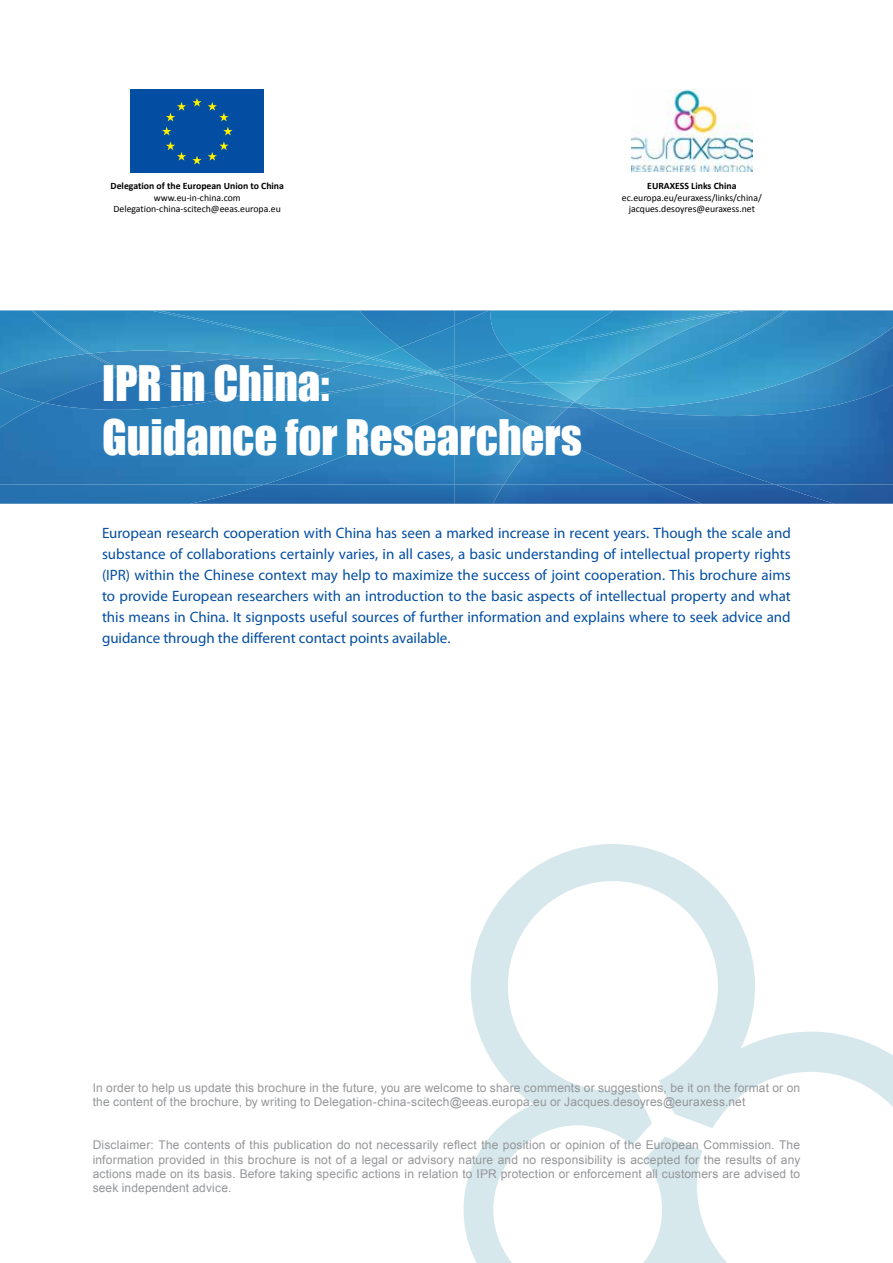
<style>
.page{position:relative;width:893px;height:1263px;background:#fff}
.page>*{position:absolute;margin:0;border:0;box-sizing:border-box;transform-origin:0 0}
.t1{font:45px/54px "Impact";color:#fff}
.t2{font:15px/21px "Myriad Pro";color:#034ea2;text-align:justify}
.t3{font:12px/14.4px "Arial";letter-spacing:.01em;color:#939598}
.t4{font:9.75px/11.7px "Calibri";color:#000;text-align:center}
.t5{font:700 9.75px "Calibri";color:#000}
</style>
<div class="page">
<svg style="left:463px;top:844px;width:430px;height:419px"></svg>
<img style="left:0;top:374px;width:44px;height:8px">
<img style="left:0;top:310px;width:150px;height:64px">
<img style="left:544px;top:354px;width:31px;height:25px">
<img style="left:575px;top:310px;width:318px;height:75px">
<img style="left:264px;top:485px;width:229px;height:19px">
<img style="left:44px;top:358px;width:217px;height:24px">
<img style="left:454px;top:398px;width:50px;height:87px">
<img style="left:493px;top:485px;width:400px;height:19px">
<img style="left:504px;top:385px;width:389px;height:100px">
<img style="left:261px;top:359px;width:95px;height:11px">
<img style="left:588px;top:403px;width:27px;height:4px">
<img style="left:150px;top:310px;width:222px;height:49px">
<img style="left:544px;top:379px;width:59px;height:5px">
<img style="left:600px;top:310px;width:188px;height:71px">
<img style="left:88px;top:353px;width:44px;height:20px">
<img style="left:32px;top:310px;width:59px;height:44px">
<img style="left:129px;top:373px;width:113px;height:9px">
<img style="left:613px;top:311px;width:120px;height:34px">
<img style="left:724px;top:310px;width:24px;height:4px">
<img style="left:0;top:485px;width:264px;height:19px">
<img style="left:0;top:382px;width:454px;height:103px">
<img style="left:454px;top:397px;width:16px;height:8px">
<img style="left:395px;top:382px;width:59px;height:12px">
<img style="left:454px;top:394px;width:20px;height:3px">
<img style="left:356px;top:359px;width:14px;height:4px">
<img style="left:372px;top:347px;width:28px;height:11px">
<img style="left:242px;top:370px;width:94px;height:11px">
<img style="left:336px;top:363px;width:88px;height:18px">
<img style="left:370px;top:358px;width:54px;height:14px">
<img style="left:523px;top:355px;width:37px;height:12px">
<img style="left:509px;top:310px;width:104px;height:44px">
<img style="left:236px;top:381px;width:159px;height:17px">
<img style="left:391px;top:373px;width:33px;height:9px">
<img style="left:509px;top:342px;width:55px;height:13px">
<img style="left:496px;top:382px;width:79px;height:19px">
<img style="left:523px;top:367px;width:21px;height:14px">
<div style="left:481px;top:407px;width:63px;height:25px;background:#398dc1"></div>
<img style="left:657px;top:485px;width:177px;height:19px">
<img style="left:544px;top:407px;width:231px;height:78px">
<img style="left:474px;top:386px;width:100px;height:21px">
<img style="left:568px;top:403px;width:20px;height:5px">
<img style="left:496px;top:381px;width:50px;height:3px">
<img style="left:359px;top:310px;width:95px;height:37px">
<img style="left:488px;top:382px;width:8px;height:4px">
<img style="left:454px;top:355px;width:69px;height:26px">
<img style="left:454px;top:382px;width:34px;height:12px">
<img style="left:454px;top:375px;width:45px;height:7px">
<img style="left:400px;top:326px;width:54px;height:45px">
<img style="left:454px;top:310px;width:55px;height:44px">
<img style="left:434px;top:366px;width:20px;height:5px">
<img style="left:454px;top:354px;width:57px;height:14px">
<svg style="left:424px;top:371px;width:30px;height:12px"></svg>
<div style="left:131px;top:89px;width:133px;height:84px;background:#034ea2"></div>
<svg style="left:192px;top:98px;width:10px;height:9px"></svg>
<svg style="left:192px;top:156px;width:10px;height:8px"></svg>
<svg style="left:166px;top:141px;width:20px;height:20px"></svg>
<svg style="left:208px;top:141px;width:20px;height:20px"></svg>
<svg style="left:166px;top:102px;width:20px;height:19px"></svg>
<svg style="left:208px;top:102px;width:20px;height:19px"></svg>
<svg style="left:223px;top:127px;width:9px;height:8px"></svg>
<svg style="left:162px;top:127px;width:9px;height:8px"></svg>
<img style="left:631px;top:89px;width:121px;height:83px">
<p class="t5" style="left:111px;top:180px;width:175px">Delegation of the European Union to China</p>
<p class="t4" style="left:114px;top:191px;width:169px">www.eu-in-china.com<br>Delegation-china-scitech@eeas.europa.eu</p>
<p class="t5" style="left:647px;top:180px;width:91px">EURAXESS Links China</p>
<p class="t4" style="left:622px;top:191px;width:141px">ec.europa.eu/euraxess/links/china/ jacques.desoyres@euraxess.net</p>
<h1 class="t1" style="left:102px;top:355px;width:481px">IPR in China:<br>Guidance for Researchers</h1>
<p class="t2" style="left:102px;top:522px;width:690px">European research cooperation with China has seen a marked increase in recent years. Though the scale and substance of collaborations certainly varies, in all cases, a basic understanding of intellectual property rights (IPR) within the Chinese context may help to maximize the success of joint cooperation. This brochure aims to provide European researchers with an introduction to the basic aspects of intellectual property and what this means in China. It signposts useful sources of further information and explains where to seek advice and guidance through the different contact points available.</p>
<p class="t3" style="left:93px;top:1080px;width:709px">In order to help us update this brochure in the future, you are welcome to share comments or suggestions, be it on the format or on the content of the brochure, by writing to Delegation-china-scitech@eeas.europa.eu or Jacques.desoyres@euraxess.net</p>
<p class="t3" style="left:93px;top:1138px;width:709px;text-align:justify">Disclaimer: The contents of this publication do not necessarily reflect the position or opinion of the European Commission. The information provided in this brochure is not of a legal or advisory nature and no responsibility is accepted for the results of any actions made on its basis. Before taking specific actions in relation to IPR protection or enforcement all customers are advised to seek independent advice.</p>
</div>
